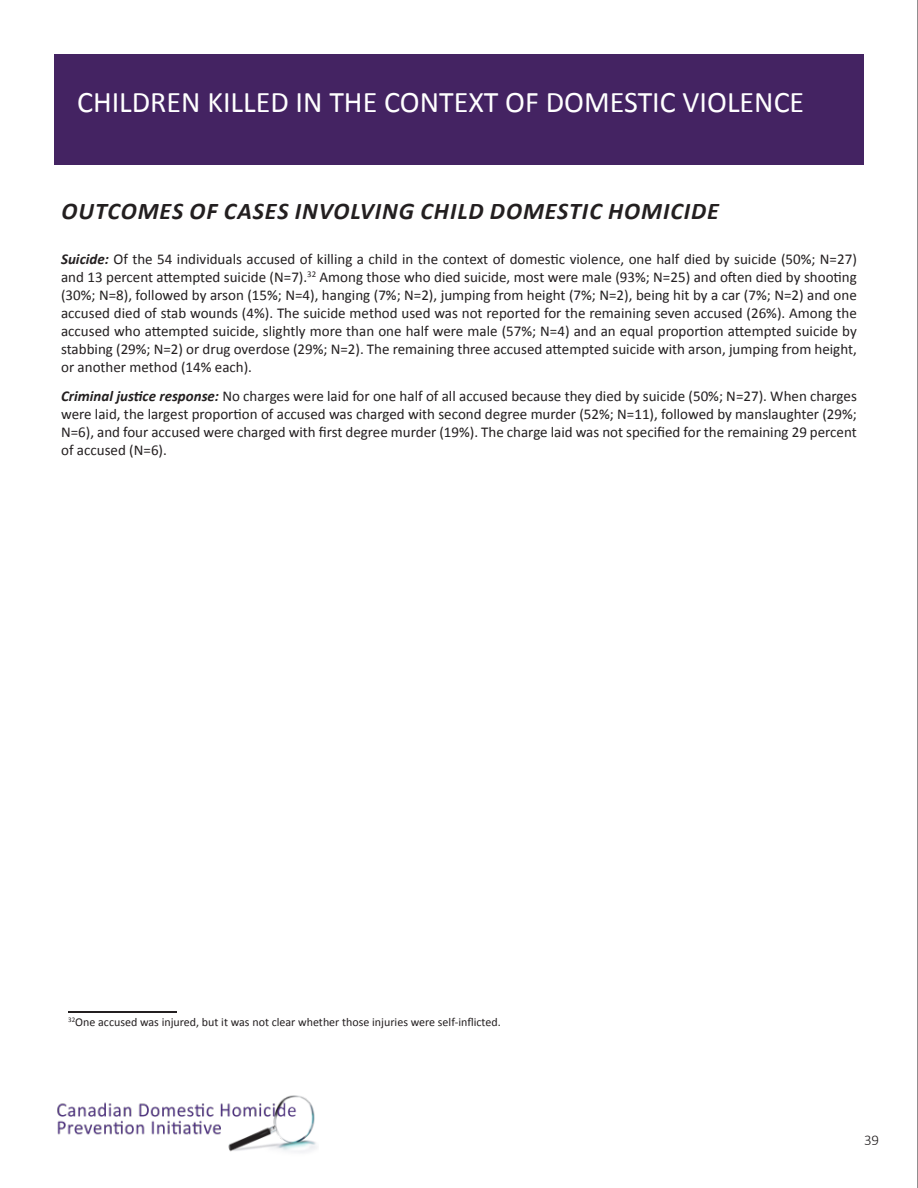
<style>
.page{position:relative;width:918px;height:1188px;background:#fff}
.page>*{position:absolute;margin:0;border:0;box-sizing:border-box;transform-origin:0 0}
.t1{font:30px "Calibri";color:#fff}
.t2{font:italic 700 24px "Calibri";letter-spacing:.04em;color:#231f20}
.t3{font:15px/18px "Calibri";color:#231f20;text-align:justify}
.t4{font:300 15px "Calibri";color:#231f20}
.t5{font:12px "Calibri";color:#231f20}
.s1{font-weight:700;font-style:italic}
</style>
<div class="page">
<img style="left:57px;top:1095px;width:260px;height:58px">
<div style="left:54px;top:54px;width:810px;height:110px;background:#442362"></div>
<hr style="left:68px;top:1011px;width:108px;height:2px;background:#231f20">
<hr style="left:917px;top:0;width:1px;height:1188px;background:#231f20">
<h1 class="t1" style="left:77px;top:84px;width:729px">CHILDREN KILLED IN THE CONTEXT OF DOMESTIC VIOLENCE</h1>
<h2 class="t2" style="left:62px;top:196px;width:659px">OUTCOMES OF CASES INVOLVING CHILD DOMESTIC HOMICIDE</h2>
<p class="t3" style="left:61px;top:249px;width:797px"><span class="s1">Suicide:</span> Of the 54 individuals accused of killing a child in the context of domestic violence, one half died by suicide (50%; N=27) and 13 percent attempted suicide (N=7).<sup>32</sup> Among those who died suicide, most were male (93%; N=25) and often died by shooting (30%; N=8), followed by arson (15%; N=4), hanging (7%; N=2), jumping from height (7%; N=2), being hit by a car (7%; N=2) and one accused died of stab wounds (4%). The suicide method used was not reported for the remaining seven accused (26%). Among the accused who attempted suicide, slightly more than one half were male (57%; N=4) and an equal proportion attempted suicide by stabbing (29%; N=2) or drug overdose (29%; N=2). The remaining three accused attempted suicide with arson, jumping from height, or another method (14% each).</p>
<p class="t3" style="left:61px;top:386px;width:797px"><span class="s1">Criminal justice response:</span> No charges were laid for one half of all accused because they died by suicide (50%; N=27). When charges were laid, the largest proportion of accused was charged with second degree murder (52%; N=11), followed by manslaughter (29%; N=6), and four accused were charged with first degree murder (19%). The charge laid was not specified for the remaining 29 percent of accused (N=6).</p>
<p class="t5" style="left:68px;top:1014px;width:434px"><sup>32</sup>One accused was injured, but it was not clear whether those injuries were self-inflicted.</p>
<p class="t4" style="left:864px;top:1131px;width:17px">39</p>
</div>
